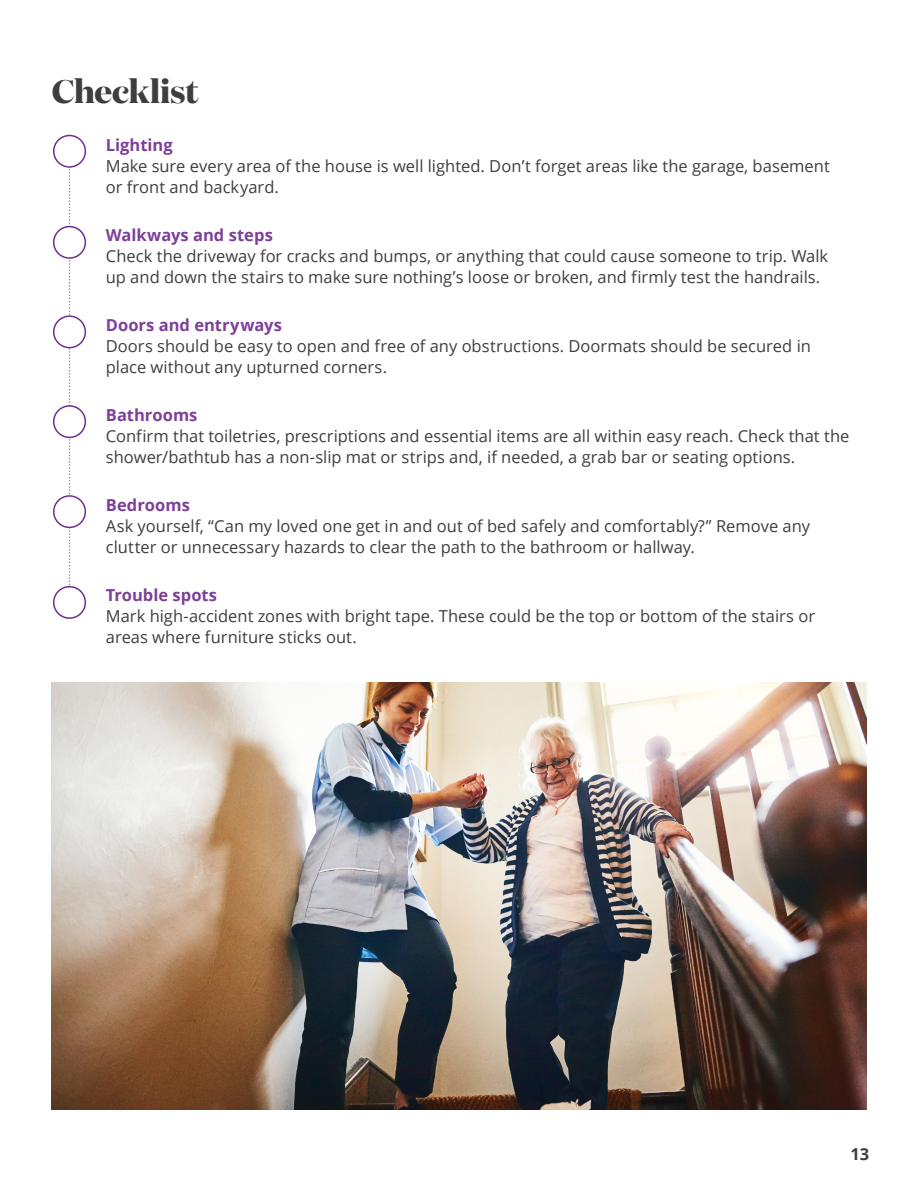
<style>
.page{position:relative;width:918px;height:1188px;background:#fff}
.page>*{position:absolute;margin:0;border:0;box-sizing:border-box;transform-origin:0 0}
.t1{font:700 33px "Domaine Display";letter-spacing:-.005em;color:#3e3e3f}
.t2{font:16.5px/21px "Open Sans";color:#3e3e3f}
.t3{font:700 16.5px "Open Sans";color:#7d3f98}
.t4{font:700 16.5px "Open Sans";color:#3e3e3f}
</style>
<div class="page">
<svg style="left:69px;top:169px;width:2px;height:417px"></svg>
<div style="left:53px;top:135px;width:33px;height:33px;border:2px solid #702d92;border-radius:50%"></div>
<div style="left:54px;top:316px;width:31px;height:32px;background:#fff;border-radius:50%"></div>
<div style="left:53px;top:315px;width:33px;height:33px;border:2px solid #702d92;border-radius:50%"></div>
<div style="left:54px;top:227px;width:31px;height:31px;background:#fff;border-radius:50%"></div>
<div style="left:53px;top:226px;width:33px;height:33px;border:2px solid #702d92;border-radius:50%"></div>
<div style="left:54px;top:406px;width:31px;height:31px;background:#fff;border-radius:50%"></div>
<div style="left:53px;top:405px;width:33px;height:33px;border:2px solid #702d92;border-radius:50%"></div>
<div style="left:54px;top:496px;width:31px;height:31px;background:#fff;border-radius:50%"></div>
<div style="left:53px;top:495px;width:33px;height:33px;border:2px solid #702d92;border-radius:50%"></div>
<div style="left:53px;top:586px;width:33px;height:33px;border:2px solid #702d92;border-radius:50%"></div>
<img style="left:52px;top:683px;width:814px;height:426px">
<h3 class="t1" style="left:52px;top:67px;width:148px">Checklist</h3>
<h4 class="t3" style="left:106px;top:133px;width:68px">Lighting</h4>
<p class="t2" style="left:106px;top:155px;width:726px">Make sure every area of the house is well lighted. Don’t forget areas like the garage, basement or front and backyard.</p>
<h4 class="t3" style="left:106px;top:223px;width:169px">Walkways and steps</h4>
<p class="t2" style="left:106px;top:245px;width:724px">Check the driveway for cracks and bumps, or anything that could cause someone to trip. Walk up and down the stairs to make sure nothing’s loose or broken, and firmly test the handrails.</p>
<h4 class="t3" style="left:106px;top:313px;width:178px">Doors and entryways</h4>
<p class="t2" style="left:106px;top:335px;width:707px">Doors should be easy to open and free of any obstructions. Doormats should be secured in place without any upturned corners.</p>
<h4 class="t3" style="left:106px;top:403px;width:93px">Bathrooms</h4>
<p class="t2" style="left:106px;top:425px;width:745px">Confirm that toiletries, prescriptions and essential items are all within easy reach. Check that the shower/bathtub has a non-slip mat or strips and, if needed, a grab bar or seating options.</p>
<h4 class="t3" style="left:106px;top:493px;width:86px">Bedrooms</h4>
<p class="t2" style="left:106px;top:515px;width:706px">Ask yourself, “Can my loved one get in and out of bed safely and comfortably?” Remove any clutter or unnecessary hazards to clear the path to the bathroom or hallway.</p>
<h4 class="t3" style="left:106px;top:583px;width:113px">Trouble spots</h4>
<p class="t2" style="left:106px;top:605px;width:711px">Mark high-accident zones with bright tape. These could be the top or bottom of the stairs or areas where furniture sticks out.</p>
<p class="t4" style="left:851px;top:1143px;width:20px">13</p>
</div>
